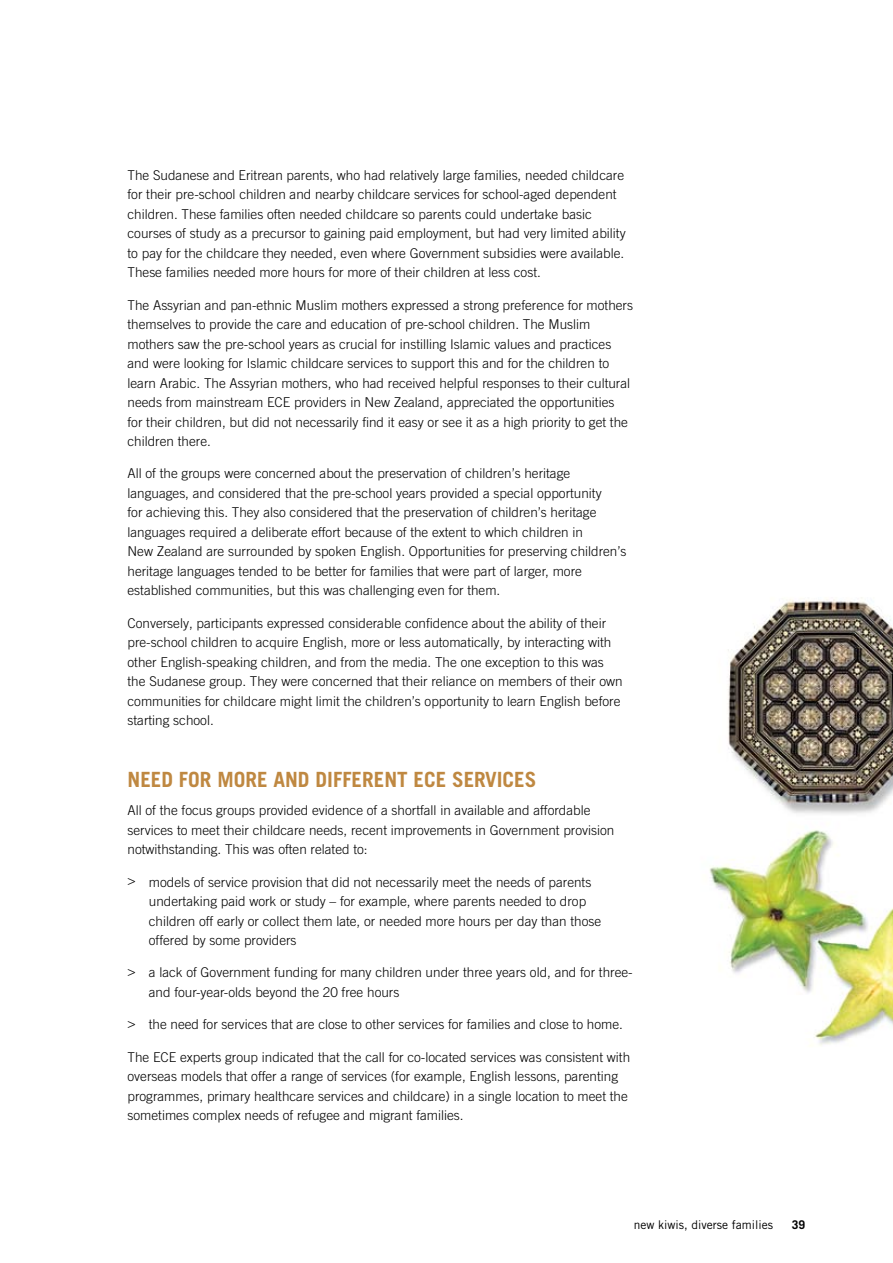
<style>
.page{position:relative;width:893px;height:1263px;background:#fff}
.page>*{position:absolute;margin:0;border:0;box-sizing:border-box;transform-origin:0 0}
.t1{font:700 21px "m Trade Gothic LT Std";color:#bf8841}
.t2{font:300 13.5px/19.5px "m Trade Gothic LT Std";color:#000}
.t3{font:12px "m Trade Gothic LT Std";color:#000}
.t4{font:700 12px "m Trade Gothic LT Std";color:#000}
.s1{font-family:"M Trade Got Lig";font-weight:400}
</style>
<div class="page">
<img style="left:709px;top:597px;width:184px;height:449px">
<p class="t2" style="left:128px;top:165px;width:500px">The Sudanese and Eritrean parents, who had relatively large families, needed childcare for their pre-school children and nearby childcare services for school-aged dependent children. These families often needed childcare so parents could undertake basic courses of study as a precursor to gaining paid employment, but had very limited ability to pay for the childcare they needed, even where Government subsidies were available.<br>These families needed more hours for more of their children at less cost.</p>
<p class="t2" style="left:128px;top:295px;width:507px">The Assyrian and pan-ethnic Muslim mothers expressed a strong preference for mothers themselves to provide the care and education of pre-school children. The Muslim mothers saw the pre-school years as crucial for instilling Islamic values and practices and were looking for Islamic childcare services to support this and for the children to learn Arabic. The Assyrian mothers, who had received helpful responses to their cultural needs from mainstream ECE providers in New Zealand, appreciated the opportunities<br>for their children, but did not necessarily find it easy or see it as a high priority to get the children there.</p>
<p class="t2" style="left:128px;top:464px;width:500px">All of the groups were concerned about the preservation of children’s heritage languages, and considered that the pre-school years provided a special opportunity<br>for achieving this. They also considered that the preservation of children’s heritage languages required a deliberate effort because of the extent to which children in<br>New Zealand are surrounded by spoken English. Opportunities for preserving children’s heritage languages tended to be better for families that were part of larger, more established communities, but this was challenging even for them.</p>
<p class="t2" style="left:128px;top:613px;width:497px">Conversely, participants expressed considerable confidence about the ability of their pre-school children to acquire English, more or less automatically, by interacting with other English-speaking children, and from the media. The one exception to this was the Sudanese group. They were concerned that their reliance on members of their own communities for childcare might limit the children’s opportunity to learn English before starting school.</p>
<h1 class="t1" style="left:128px;top:767px;width:63px">NEED FOR</h1>
<h1 class="t1" style="left:217px;top:767px;width:13px">MORE</h1>
<h1 class="t1" style="left:273px;top:767px;width:65px">AND DIFFERENT</h1>
<h1 class="t1" style="left:413px;top:767px;width:94px">ECE SERVICES</h1>
<p class="t2" style="left:128px;top:801px;width:488px">All of the focus groups provided evidence of a shortfall in available and affordable services to meet their childcare needs, recent improvements in Government provision notwithstanding. This was often related to:</p>
<p class="t2" style="left:149px;top:872px;width:454px;text-indent:-21px"><span class="s1">&gt;</span> models of service provision that did not necessarily meet the needs of parents undertaking paid work or study – for example, where parents needed to drop children off early or collect them late, or needed more hours per day than those offered by some providers</p>
<p class="t2" style="left:149px;top:963px;width:485px;text-indent:-21px"><span class="s1">&gt;</span> a lack of Government funding for many children under three years old, and for three&shy;and four-year-olds beyond the 20 free hours</p>
<p class="t2" style="left:128px;top:1014px;width:497px"><span class="s1">&gt;</span> the need for services that are close to other services for families and close to home.</p>
<p class="t2" style="left:128px;top:1047px;width:504px">The ECE experts group indicated that the call for co-located services was consistent with overseas models that offer a range of services (for example, English lessons, parenting programmes, primary healthcare services and childcare) in a single location to meet the sometimes complex needs of refugee and migrant families.</p>
<p class="t3" style="left:634px;top:1217px;width:141px">new kiwis, diverse families</p>
<p class="t4" style="left:792px;top:1217px;width:15px">39</p>
</div>
